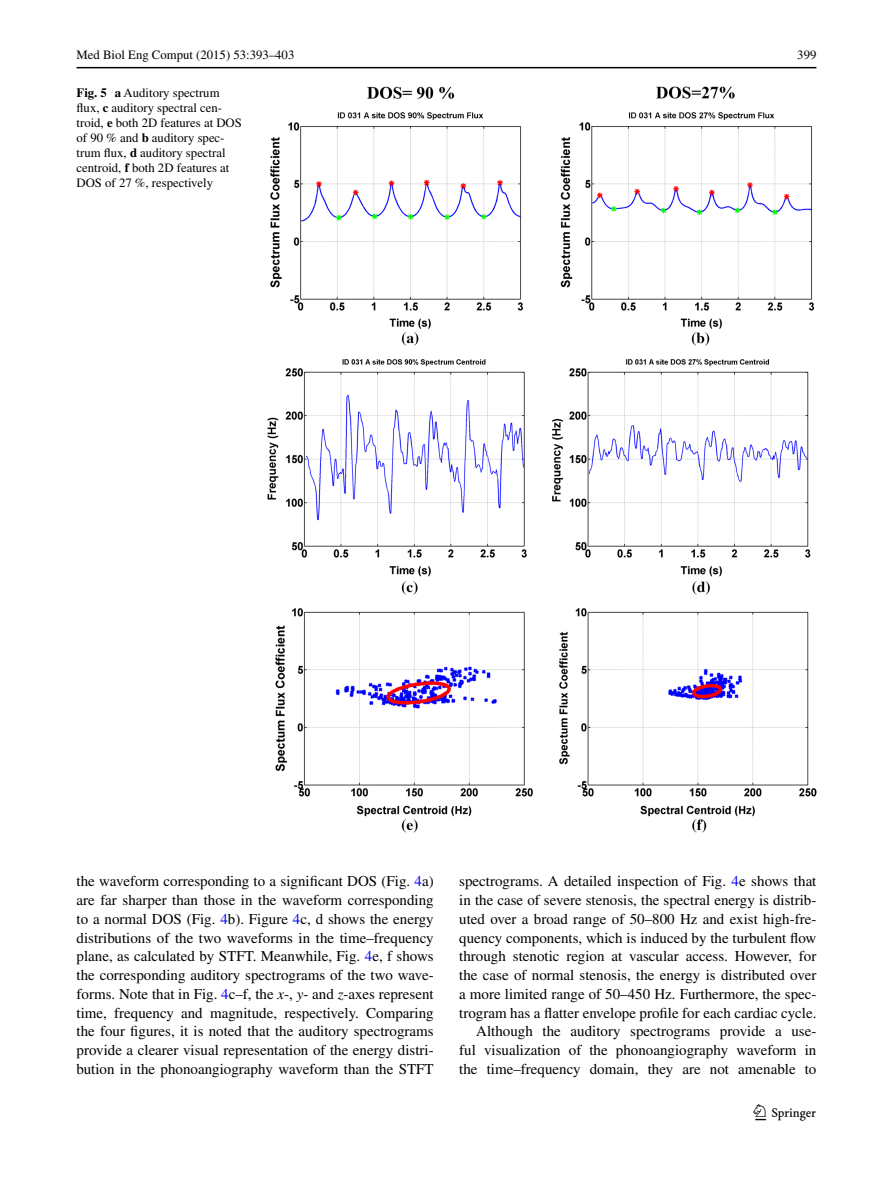
<style>
.page{position:relative;width:893px;height:1187px;background:#fff}
.page>*{position:absolute;margin:0;border:0;box-sizing:border-box;transform-origin:0 0}
.t1{font:22.5px "Springnew";color:#000}
.t2{font:15px/18.8px "Times";color:#000;text-align:justify}
.t3{font:12.75px/15px "Times";color:#000}
.s1{font-weight:700}
.s2{color:#00f}
.s3{font-style:italic}
</style>
<div class="page">
<hr style="left:77px;top:67px;width:739px;height:1px;background:#000">
<img style="left:268px;top:87px;width:548px;height:745px">
<p class="t3" style="left:77px;top:48px;width:219px">Med Biol Eng Comput (2015) 53:393–403</p>
<p class="t3" style="left:797px;top:48px;width:21px">399</p>
<p class="t3" style="left:77px;top:85px;width:167px"><span class="s1">Fig. 5 a</span> Auditory spectrum flux, <span class="s1">c</span> auditory spectral cen&shy;troid, <span class="s1">e</span> both 2D features at DOS of 90 % and <span class="s1">b</span> auditory spec&shy;trum flux, <span class="s1">d</span> auditory spectral centroid, <span class="s1">f</span> both 2D features at<br>DOS of 27 %, respectively</p>
<p class="t2" style="left:77px;top:871px;width:359px">the waveform corresponding to a significant DOS (Fig. <span class="s2">4</span>a) are far sharper than those in the waveform corresponding to a normal DOS (Fig. <span class="s2">4</span>b). Figure <span class="s2">4</span>c, d shows the energy distributions of the two waveforms in the time–frequency plane, as calculated by STFT. Meanwhile, Fig. <span class="s2">4</span>e, f shows the corresponding auditory spectrograms of the two wave&shy;forms. Note that in Fig. <span class="s2">4</span>c–f, the <span class="s3">x</span>-, <span class="s3">y</span>- and <span class="s3">z</span>-axes represent time, frequency and magnitude, respectively. Comparing the four figures, it is noted that the auditory spectrograms provide a clearer visual representation of the energy distri&shy;bution in the phonoangiography waveform than the STFT</p>
<p class="t2" style="left:459px;top:871px;width:359px;text-align:right">spectrograms. A detailed inspection of Fig. <span class="s2">4</span>e shows that in the case of severe stenosis, the spectral energy is distrib&shy;uted over a broad range of 50–800 Hz and exist high-fre&shy;quency components, which is induced by the turbulent flow through stenotic region at vascular access. However, for the case of normal stenosis, the energy is distributed over a more limited range of 50–450 Hz. Furthermore, the spec&shy;trogram has a flatter envelope profile for each cardiac cycle.<br>Although the auditory spectrograms provide a use&shy;ful visualization of the phonoangiography waveform in the time–frequency domain, they are not amenable to</p>
<h1 class="t1" style="left:755px;top:1104px;width:62px">1 3</h1>
</div>
